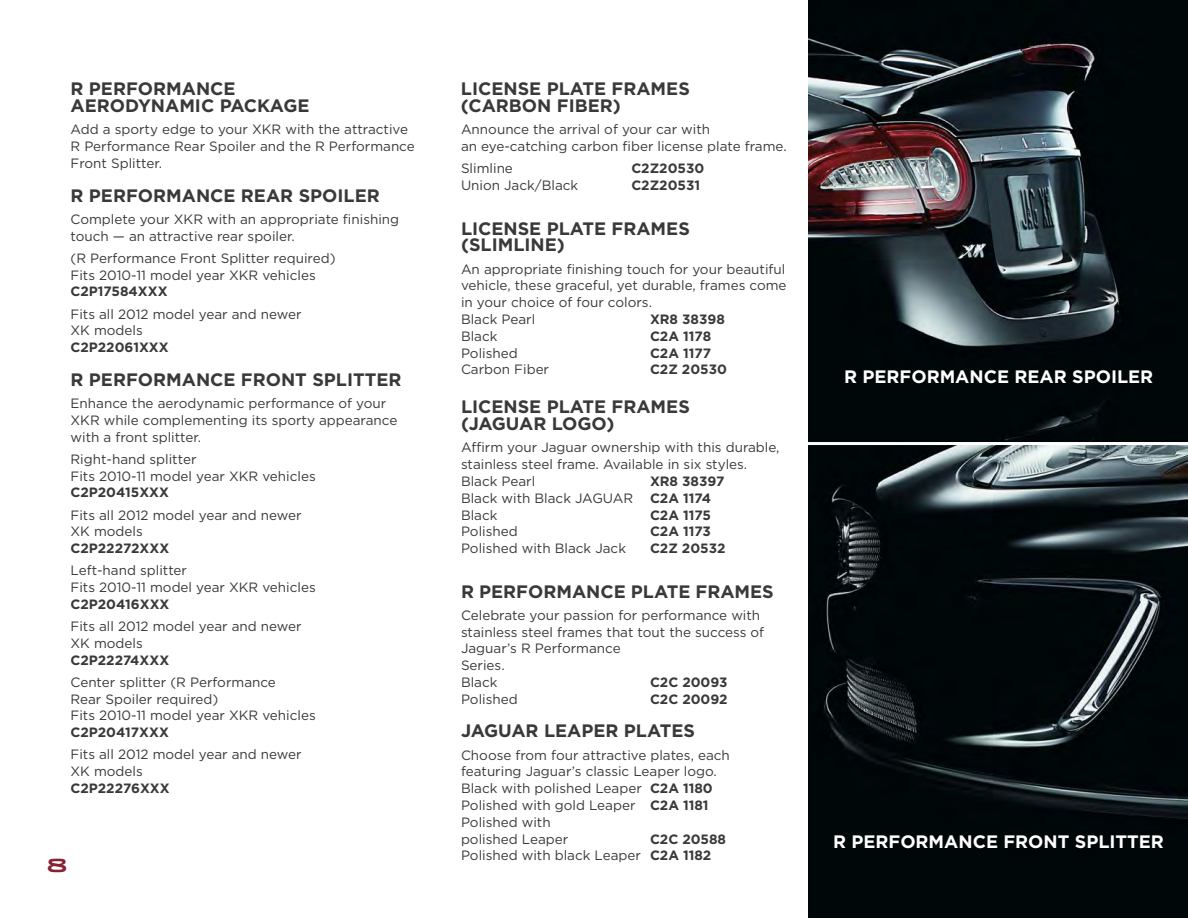
<style>
.page{position:relative;width:1188px;height:918px;background:#fff}
.page>*{position:absolute;margin:0;border:0;box-sizing:border-box;transform-origin:0 0}
.t1{font:700 18px/16.8px "Gotham";color:#39383a}
.t2{font:700 18px "Gotham";color:#fff}
.t3{font:700 18px "Jaguar";color:#872235}
.t4{font:13.5px/16.8px "Gotham";color:#39383a}
.t5{font:700 13.5px "Gotham";color:#39383a}
.s1{font-weight:700}
</style>
<div class="page">
<img style="left:809px;top:0;width:379px;height:918px">
<hr style="left:781px;top:442px;width:407px;height:3px;background:#fff">
<h1 class="t1" style="left:71px;top:82px;width:241px">R PERFORMANCE<br>AERODYNAMIC PACKAGE</h1>
<p class="t4" style="left:71px;top:122px;width:346px">Add a sporty edge to your XKR with the attractive<br>R Performance Rear Spoiler and the R Performance<br>Front Splitter.</p>
<h1 class="t1" style="left:71px;top:188px;width:311px">R PERFORMANCE REAR SPOILER</h1>
<p class="t4" style="left:71px;top:212px;width:330px">Complete your XKR with an appropriate finishing touch — an attractive rear spoiler.</p>
<p class="t4" style="left:71px;top:251px;width:267px">(R Performance Front Splitter required)<br>Fits 2010-11 model year XKR vehicles</p>
<p class="t5" style="left:71px;top:287px;width:99px">C2P17584XXX</p>
<p class="t4" style="left:71px;top:307px;width:233px">Fits all 2012 model year and newer<br>XK models</p>
<p class="t5" style="left:71px;top:343px;width:100px">C2P22061XXX</p>
<h1 class="t1" style="left:71px;top:373px;width:332px">R PERFORMANCE FRONT SPLITTER</h1>
<p class="t4" style="left:71px;top:396px;width:328px">Enhance the aerodynamic performance of your<br>XKR while complementing its sporty appearance with a front splitter.</p>
<p class="t4" style="left:71px;top:452px;width:247px">Right-hand splitter<br>Fits 2010-11 model year XKR vehicles</p>
<p class="t5" style="left:71px;top:488px;width:100px">C2P20415XXX</p>
<p class="t4" style="left:71px;top:508px;width:233px">Fits all 2012 model year and newer<br>XK models</p>
<p class="t5" style="left:71px;top:544px;width:100px">C2P22272XXX</p>
<p class="t4" style="left:71px;top:563px;width:247px">Left-hand splitter<br>Fits 2010-11 model year XKR vehicles</p>
<p class="t5" style="left:71px;top:599px;width:100px">C2P20416XXX</p>
<p class="t4" style="left:71px;top:619px;width:233px">Fits all 2012 model year and newer<br>XK models</p>
<p class="t5" style="left:71px;top:655px;width:100px">C2P22274XXX</p>
<p class="t4" style="left:71px;top:675px;width:247px">Center splitter (R Performance<br>Rear Spoiler required)<br>Fits 2010-11 model year XKR vehicles</p>
<p class="t5" style="left:71px;top:728px;width:100px">C2P20417XXX</p>
<p class="t4" style="left:71px;top:747px;width:233px">Fits all 2012 model year and newer<br>XK models</p>
<p class="t5" style="left:71px;top:784px;width:101px">C2P22276XXX</p>
<h1 class="t3" style="left:46px;top:859px;width:23px">8</h1>
<h1 class="t1" style="left:461px;top:82px;width:230px">LICENSE PLATE FRAMES (CARBON FIBER)</h1>
<p class="t4" style="left:461px;top:122px;width:327px">Announce the arrival of your car with<br>an eye-catching carbon fiber license plate frame.</p>
<p class="t4" style="left:461px;top:161px;width:53px">Slimline</p>
<p class="t5" style="left:631px;top:164px;width:74px">C2Z20530</p>
<p class="t4" style="left:461px;top:178px;width:119px">Union Jack/Black</p>
<p class="t5" style="left:631px;top:181px;width:70px">C2Z20531</p>
<h1 class="t1" style="left:461px;top:221px;width:230px">LICENSE PLATE FRAMES (SLIMLINE)</h1>
<p class="t4" style="left:461px;top:262px;width:327px">An appropriate finishing touch for your beautiful vehicle, these graceful, yet durable, frames come in your choice of four colors.<br>Black Pearl</p>
<p class="t5" style="left:650px;top:315px;width:76px">XR8 38398</p>
<p class="t4" style="left:461px;top:329px;width:38px">Black</p>
<p class="t5" style="left:650px;top:331px;width:63px">C2A 1178</p>
<p class="t4" style="left:461px;top:346px;width:58px">Polished</p>
<p class="t5" style="left:650px;top:348px;width:63px">C2A 1177</p>
<p class="t4" style="left:461px;top:362px;width:90px">Carbon Fiber</p>
<p class="t5" style="left:650px;top:365px;width:78px">C2Z 20530</p>
<h1 class="t1" style="left:461px;top:400px;width:230px">LICENSE PLATE FRAMES (JAGUAR LOGO)</h1>
<p class="t4" style="left:461px;top:440px;width:320px">Affirm your Jaguar ownership with this durable, stainless steel frame. Available in six styles.<br>Black Pearl</p>
<p class="t4" style="left:461px;top:474px;width:265px;text-indent:189px"><span class="s1">XR8 38397<br></span>Black with Black JAGUAR <span class="s1">C2A 1174<br></span>Black</p>
<p class="t5" style="left:650px;top:510px;width:63px">C2A 1175</p>
<p class="t4" style="left:461px;top:524px;width:58px">Polished</p>
<p class="t5" style="left:650px;top:527px;width:62px">C2A 1173</p>
<p class="t4" style="left:461px;top:541px;width:167px">Polished with Black Jack</p>
<p class="t5" style="left:650px;top:544px;width:77px">C2Z 20532</p>
<h1 class="t1" style="left:461px;top:584px;width:314px">R PERFORMANCE PLATE FRAMES</h1>
<p class="t4" style="left:461px;top:608px;width:305px">Celebrate your passion for performance with stainless steel frames that tout the success of<br>Jaguar’s R Performance<br>Series.<br>Black</p>
<p class="t5" style="left:650px;top:678px;width:79px">C2C 20093</p>
<p class="t4" style="left:461px;top:692px;width:58px">Polished</p>
<p class="t5" style="left:650px;top:694px;width:79px">C2C 20092</p>
<h1 class="t1" style="left:461px;top:724px;width:235px">JAGUAR LEAPER PLATES</h1>
<p class="t4" style="left:461px;top:748px;width:270px">Choose from four attractive plates, each featuring Jaguar’s classic Leaper logo.<br>Black with polished Leaper <span class="s1">C2A 1180<br></span>Polished with gold Leaper <span class="s1">C2A 1181<br></span>Polished with<br>polished Leaper</p>
<p class="t4" style="left:461px;top:832px;width:267px;text-indent:189px"><span class="s1">C2C 20588<br></span>Polished with black Leaper <span class="s1">C2A 1182</span></p>
<h1 class="t2" style="left:844px;top:371px;width:311px">R PERFORMANCE REAR SPOILER</h1>
<h1 class="t2" style="left:833px;top:835px;width:332px">R PERFORMANCE FRONT SPLITTER</h1>
</div>
